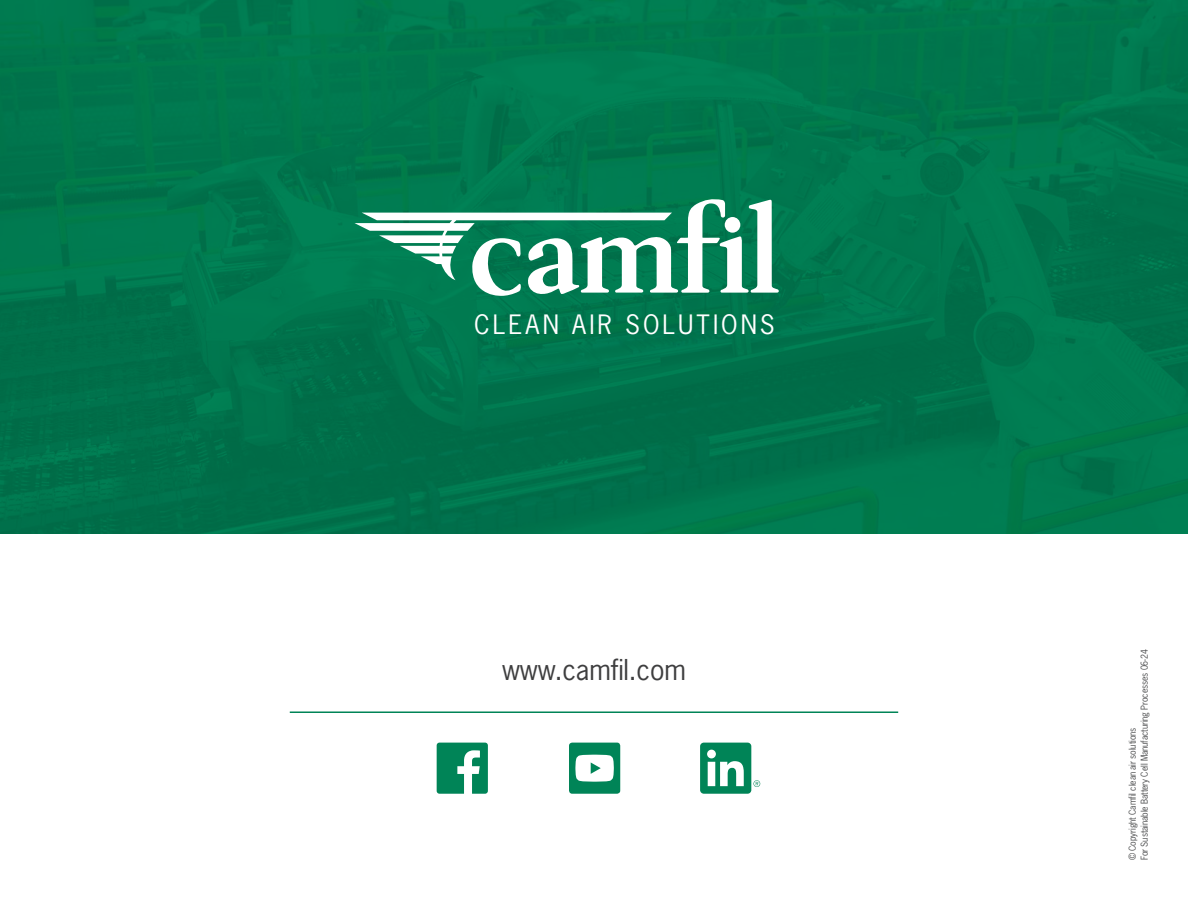
<style>
.page{position:relative;width:1188px;height:918px;background:#fff}
.page>*{position:absolute;margin:0;border:0;box-sizing:border-box;transform-origin:0 0}
.EPD_Introduction_12_18{font:27px "News Gothic Std";letter-spacing:-.005em;color:#3e3e3f}
.t1{font:25.2px "News Gothic Std";letter-spacing:.12em;color:#fff}
.body_txt{font:9px "News Gothic Std";letter-spacing:-.01em;color:#4b4c4d;scale:.95 1}
</style>
<div class="page">
<img style="left:0;top:0;width:1188px;height:533px">
<svg style="left:355px;top:199px;width:424px;height:97px"></svg>
<div style="left:725px;top:217px;width:15px;height:16px;background:#fff;border-radius:50%"></div>
<hr style="left:290px;top:711px;width:608px;height:2px;background:#008457">
<svg style="left:437px;top:743px;width:51px;height:51px"></svg>
<svg style="left:700px;top:743px;width:60px;height:51px"></svg>
<svg style="left:569px;top:743px;width:51px;height:51px"></svg>
<p class="t1" style="left:474px;top:308px;width:302px">CLEAN AIR SOLUTIONS</p>
<p class="EPD_Introduction_12_18" style="left:502px;top:653px;width:185px">www.camfil.com</p>
<p class="body_txt" style="left:1139px;top:860px;width:224px;rotate:-90deg">For Sustainable Battery Cell Manufacturing Processes 06-24</p>
<p class="body_txt" style="left:1127px;top:860px;width:141px;rotate:-90deg">© Copyright Camfil clean air solutions</p>
</div>
